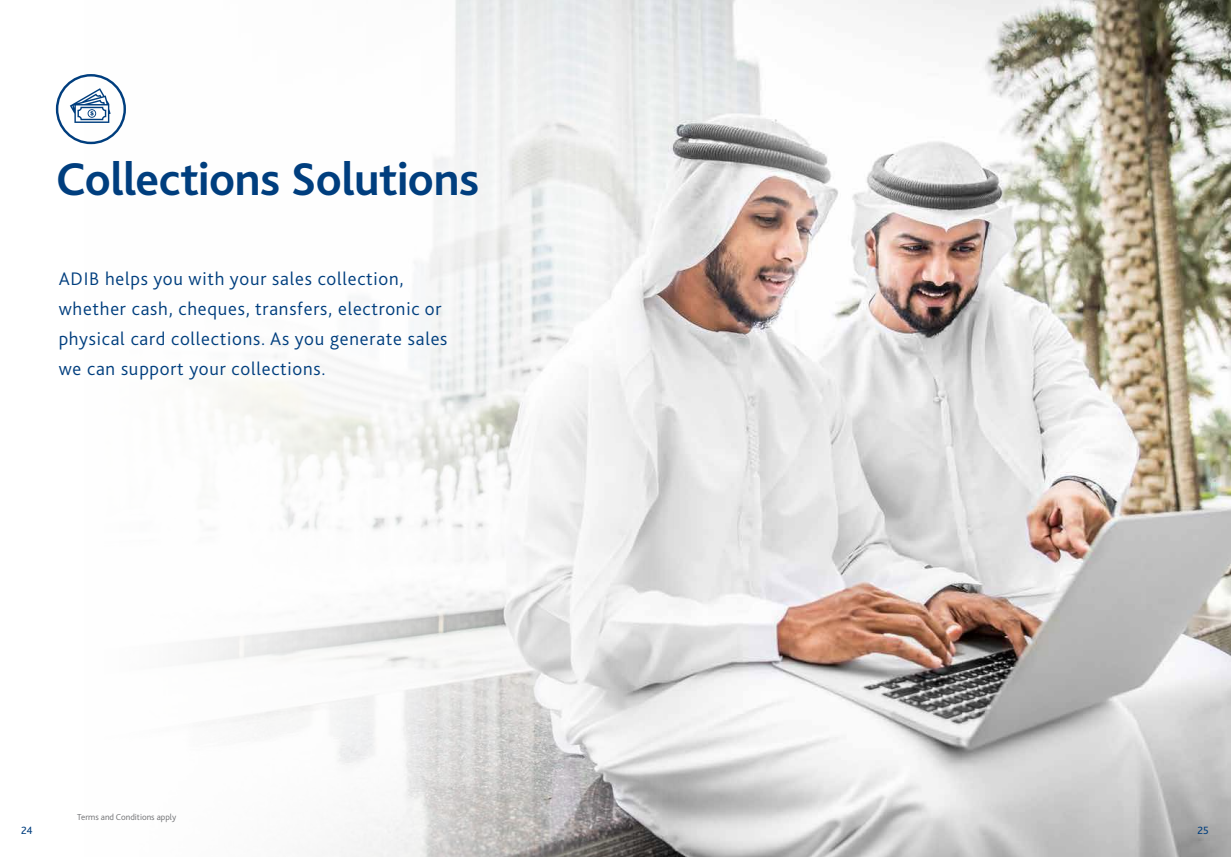
<style>
.page{position:relative;width:1231px;height:857px;background:#fff}
.page>*{position:absolute;margin:0;border:0;box-sizing:border-box;transform-origin:0 0}
.t1{font:700 48px "Bliss 2";letter-spacing:-.01em;color:#003e7e}
.t2{font:300 19px/30px "Bliss 2";letter-spacing:.04em;color:#003e7e}
.t3{font:11px "Bliss 2";color:#003e7e}
.t4{font:300 9px "Bliss 2";color:#6d6e71}
</style>
<div class="page">
<img style="left:68px;top:0;width:1162px;height:856px">
<div style="left:56px;top:74px;width:70px;height:70px;border:2px solid #003e7e;border-radius:50%"></div>
<svg style="left:70px;top:88px;width:41px;height:35px"></svg>
<h1 class="t1" style="left:56px;top:149px;width:425px">Collections Solutions</h1>
<p class="t2" style="left:59px;top:262px;width:390px">ADIB helps you with your sales collection, whether cash, cheques, transfers, electronic or physical card collections. As you generate sales we can support your collections.</p>
<p class="t4" style="left:77px;top:810px;width:101px">Terms and Conditions apply</p>
<p class="t3" style="left:21px;top:823px;width:13px">24</p>
<p class="t3" style="left:1197px;top:823px;width:13px">25</p>
</div>
